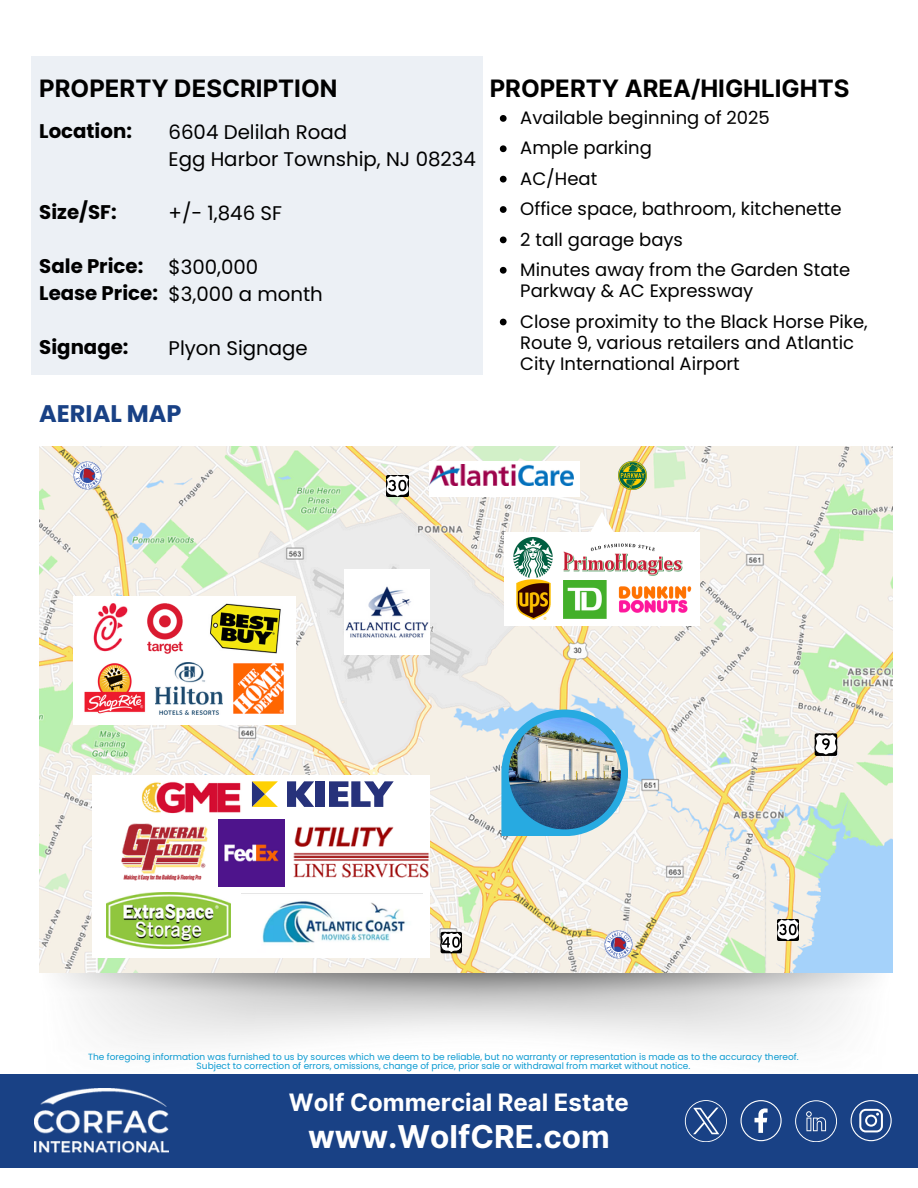
<style>
.page{position:relative;width:918px;height:1188px;background:#fff}
.page>*{position:absolute;margin:0;border:0;box-sizing:border-box;transform-origin:0 0}
.t1{font:700 31.5px "Inter";color:#fff}
.t2{font:700 24px "Inter";color:#000}
.t3{font:700 24px "Inter";color:#fff}
.t4{font:700 24px "Poppins";color:#194185}
.t5{font:19.8px/27px "Poppins";color:#000}
.t6{font:700 19.8px/27px "Poppins";color:#000}
.t7{font:18px/21.3px "Poppins";color:#000}
.t8{font:9px/9px "Poppins";color:#0b9ad1;text-align:center}
</style>
<div class="page">
<div style="left:31px;top:56px;width:451px;height:319px;background:#ecf0f5"></div>
<div style="left:0;top:1074px;width:918px;height:94px;background:#194185"></div>
<img style="left:34px;top:1088px;width:134px;height:64px">
<svg style="left:795px;top:1100px;width:42px;height:42px"></svg>
<svg style="left:851px;top:1100px;width:41px;height:41px"></svg>
<svg style="left:740px;top:1100px;width:42px;height:41px"></svg>
<svg style="left:685px;top:1100px;width:42px;height:42px"></svg>
<img style="left:39px;top:446px;width:853px;height:527px">
<svg style="left:501px;top:710px;width:127px;height:126px;background:#79c4e8"></svg>
<img style="left:509px;top:717px;width:112px;height:112px">
<div style="left:505px;top:532px;width:195px;height:94px;background:#fff"></div>
<svg style="left:563px;top:512px;width:77px;height:32px"></svg>
<img style="left:513px;top:538px;width:40px;height:39px">
<img style="left:619px;top:586px;width:73px;height:27px">
<img style="left:563px;top:581px;width:43px;height:37px">
<img style="left:516px;top:579px;width:34px;height:41px">
<img style="left:563px;top:544px;width:120px;height:32px">
<img style="left:604px;top:930px;width:28px;height:28px">
<img style="left:73px;top:461px;width:28px;height:28px">
<img style="left:618px;top:461px;width:28px;height:28px">
<svg style="left:815px;top:733px;width:22px;height:23px"></svg>
<svg style="left:815px;top:734px;width:22px;height:22px"></svg>
<svg style="left:441px;top:932px;width:21px;height:21px"></svg>
<img style="left:387px;top:475px;width:21px;height:22px">
<img style="left:777px;top:919px;width:22px;height:22px">
<img style="left:344px;top:569px;width:86px;height:86px">
<div style="left:73px;top:596px;width:223px;height:128px;background:#fff"></div>
<img style="left:93px;top:604px;width:35px;height:48px">
<img style="left:147px;top:604px;width:36px;height:49px">
<img style="left:210px;top:604px;width:71px;height:49px">
<img style="left:84px;top:663px;width:61px;height:51px">
<img style="left:155px;top:663px;width:68px;height:52px">
<img style="left:233px;top:663px;width:51px;height:51px">
<div style="left:429px;top:461px;width:151px;height:36px;background:#fff"></div>
<img style="left:429px;top:464px;width:144px;height:22px">
<div style="left:92px;top:776px;width:337px;height:182px;background:#fff"></div>
<svg style="left:252px;top:781px;width:26px;height:26px"></svg>
<div style="left:316px;top:781px;width:9px;height:26px;background:#27327b"></div>
<svg style="left:329px;top:781px;width:65px;height:26px"></svg>
<svg style="left:287px;top:781px;width:27px;height:26px"></svg>
<img style="left:293px;top:827px;width:136px;height:50px">
<img style="left:141px;top:781px;width:100px;height:33px">
<img style="left:218px;top:820px;width:67px;height:66px">
<img style="left:121px;top:823px;width:87px;height:58px">
<img style="left:106px;top:892px;width:124px;height:56px">
<img style="left:241px;top:893px;width:181px;height:52px">
<svg style="left:500px;top:115px;width:7px;height:7px"></svg>
<svg style="left:500px;top:145px;width:7px;height:7px"></svg>
<svg style="left:500px;top:176px;width:7px;height:7px"></svg>
<svg style="left:500px;top:206px;width:7px;height:7px"></svg>
<svg style="left:500px;top:237px;width:7px;height:6px"></svg>
<svg style="left:500px;top:267px;width:7px;height:7px"></svg>
<svg style="left:500px;top:319px;width:7px;height:6px"></svg>
<h1 class="t2" style="left:39px;top:74px;width:300px">PROPERTY DESCRIPTION</h1>
<p class="t6" style="left:39px;top:118px;width:94px">Location:</p>
<p class="t6" style="left:39px;top:199px;width:79px">Size/SF:</p>
<p class="t6" style="left:39px;top:253px;width:120px">Sale Price:<br>Lease Price:</p>
<p class="t6" style="left:39px;top:334px;width:91px">Signage:</p>
<p class="t5" style="left:169px;top:118px;width:309px">6604 Delilah Road<br>Egg Harbor Township, NJ 08234</p>
<p class="t5" style="left:169px;top:199px;width:115px">+/- 1,846 SF</p>
<p class="t5" style="left:169px;top:253px;width:156px">$300,000 $3,000 a month</p>
<p class="t5" style="left:169px;top:334px;width:141px">Plyon Signage</p>
<p class="t4" style="left:39px;top:396px;width:144px">AERIAL MAP</p>
<p class="t2" style="left:490px;top:74px;width:361px">PROPERTY AREA/HIGHLIGHTS</p>
<p class="t7" style="left:520px;top:107px;width:251px">Available beginning of 2025</p>
<p class="t7" style="left:520px;top:137px;width:133px">Ample parking</p>
<p class="t7" style="left:520px;top:168px;width:78px">AC/Heat</p>
<p class="t7" style="left:520px;top:198px;width:323px">Office space, bathroom, kitchenette</p>
<p class="t7" style="left:520px;top:229px;width:164px">2 tall garage bays</p>
<p class="t7" style="left:520px;top:259px;width:331px">Minutes away from the Garden State<br>Parkway &amp; AC Expressway</p>
<p class="t7" style="left:520px;top:311px;width:349px">Close proximity to the Black Horse Pike,<br>Route 9, various retailers and Atlantic<br>City International Airport</p>
<p class="t8" style="left:88px;top:1052px;width:712px">The foregoing information was furnished to us by sources which we deem to be reliable, but no warranty or representation is made as to the accuracy thereof.<br>Subject to correction of errors, omissions, change of price, prior sale or withdrawal from market without notice.</p>
<h3 class="t3" style="left:289px;top:1088px;width:341px">Wolf Commercial Real Estate</h3>
<h3 class="t1" style="left:308px;top:1117px;width:303px">www.WolfCRE.com</h3>
</div>
